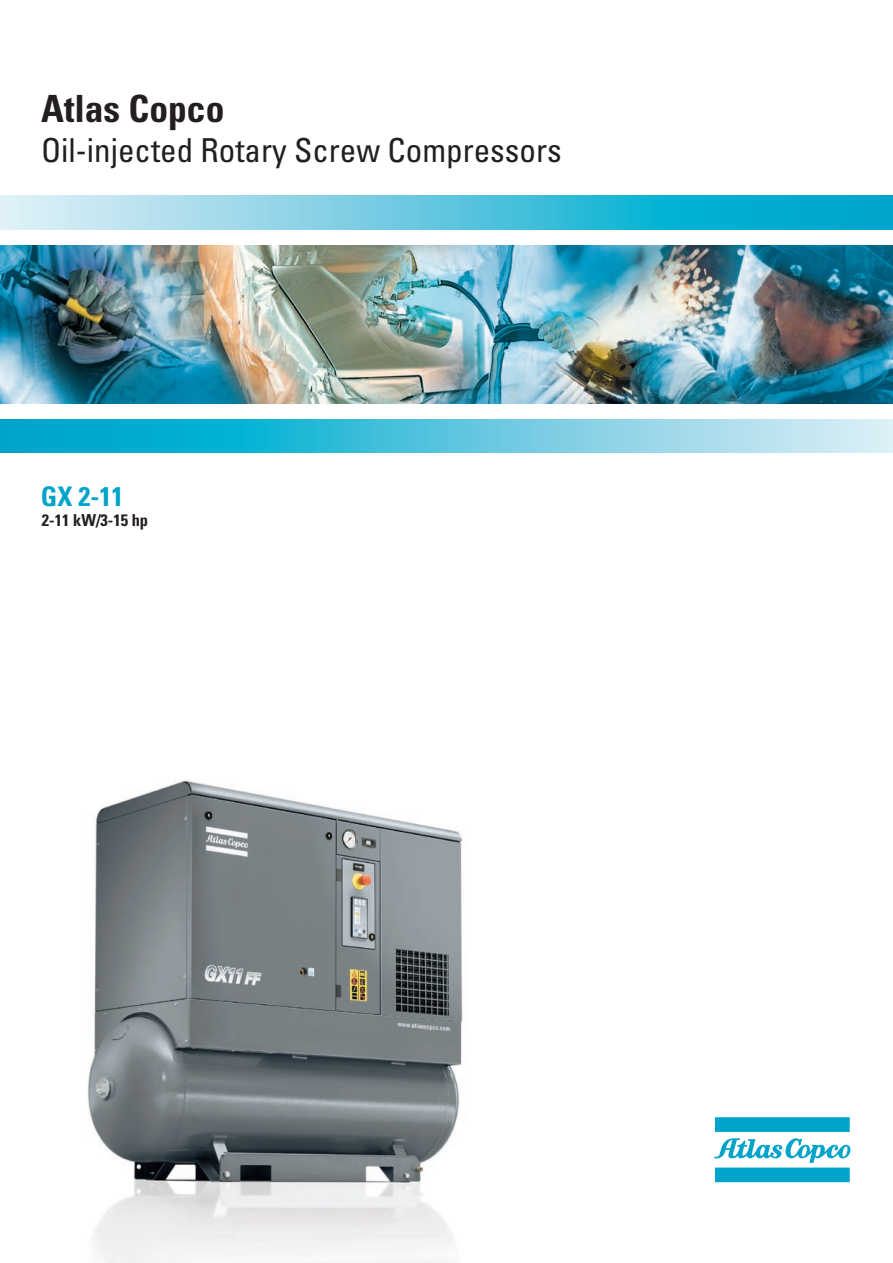
<style>
.page{position:relative;width:893px;height:1263px;background:#fff}
.page>*{position:absolute;margin:0;border:0;box-sizing:border-box;transform-origin:0 0}
.t1{font:700 condensed 37.5px "Univers LT Std";color:#231f20}
.t2{font:condensed 33px "Univers LT Std";color:#231f20}
.t3{font:700 condensed 27px "Univers LT Std";color:#00a4ca}
.t4{font:700 condensed 16.5px "Univers LT Std";color:#231f20}
</style>
<div class="page">
<img style="left:0;top:245px;width:893px;height:159px">
<svg style="left:0;top:196px;width:893px;height:34px;background:#5dc7df"></svg>
<svg style="left:0;top:419px;width:893px;height:34px;background:#5ac6de"></svg>
<svg style="left:715px;top:1117px;width:135px;height:15px;background:#05a6cb"></svg>
<svg style="left:714px;top:1138px;width:136px;height:44px"></svg>
<img style="left:87px;top:780px;width:376px;height:483px">
<p class="t1" style="left:41px;top:86px;width:185px">Atlas Copco</p>
<p class="t2" style="left:41px;top:129px;width:522px">Oil-injected Rotary Screw Compressors</p>
<p class="t3" style="left:41px;top:480px;width:84px">GX 2-11</p>
<p class="t4" style="left:42px;top:510px;width:108px">2-11 kW/3-15 hp</p>
</div>
